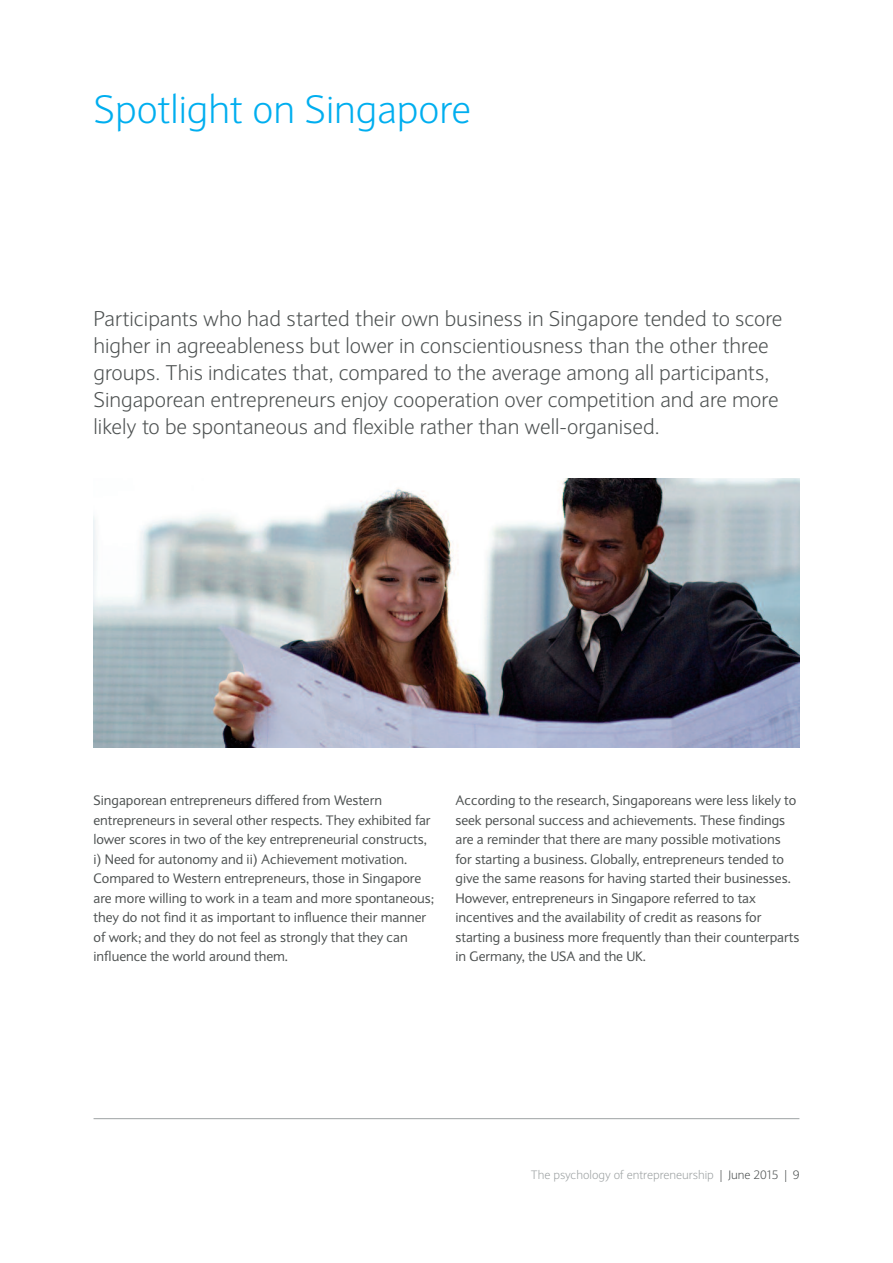
<style>
.page{position:relative;width:893px;height:1263px;background:#fff}
.page>*{position:absolute;margin:0;border:0;box-sizing:border-box;transform-origin:0 0}
.t1{font:300 39px "Expert Sans";color:#00aeef}
.t2{font:300 21px/27px "Expert Sans";color:#4d5151}
.t3{font:13.5px/19.5px "Expert Sans";color:#4d5151}
.t4{font:300 12px "Expert Sans";color:#9da2a3}
.s1{color:#4d5151}
</style>
<div class="page">
<img style="left:94px;top:478px;width:705px;height:270px">
<hr style="left:94px;top:1118px;width:705px;height:1px;background:#9da2a3">
<h1 class="t1" style="left:94px;top:96px;width:379px">Spotlight on Singapore</h1>
<p class="t2" style="left:94px;top:308px;width:690px">Participants who had started their own business in Singapore tended to score higher in agreeableness but lower in conscientiousness than the other three groups. This indicates that, compared to the average among all participants, Singaporean entrepreneurs enjoy cooperation over competition and are more likely to be spontaneous and flexible rather than well-organised.</p>
<p class="t3" style="left:94px;top:792px;width:342px">Singaporean entrepreneurs differed from Western entrepreneurs in several other respects. They exhibited far lower scores in two of the key entrepreneurial constructs, i) Need for autonomy and ii) Achievement motivation.<br>Compared to Western entrepreneurs, those in Singapore are more willing to work in a team and more spontaneous; they do not find it as important to influence their manner of work; and they do not feel as strongly that they can influence the world around them.</p>
<p class="t3" style="left:455px;top:792px;width:345px">According to the research, Singaporeans were less likely to seek personal success and achievements. These findings are a reminder that there are many possible motivations for starting a business. Globally, entrepreneurs tended to give the same reasons for having started their businesses.<br>However, entrepreneurs in Singapore referred to tax incentives and the availability of credit as reasons for starting a business more frequently than their counterparts in Germany, the USA and the UK.</p>
<p class="t4" style="left:531px;top:1170px;width:270px">The psychology of entrepreneurship <span class="s1">| June 2015 | 9</span></p>
</div>
